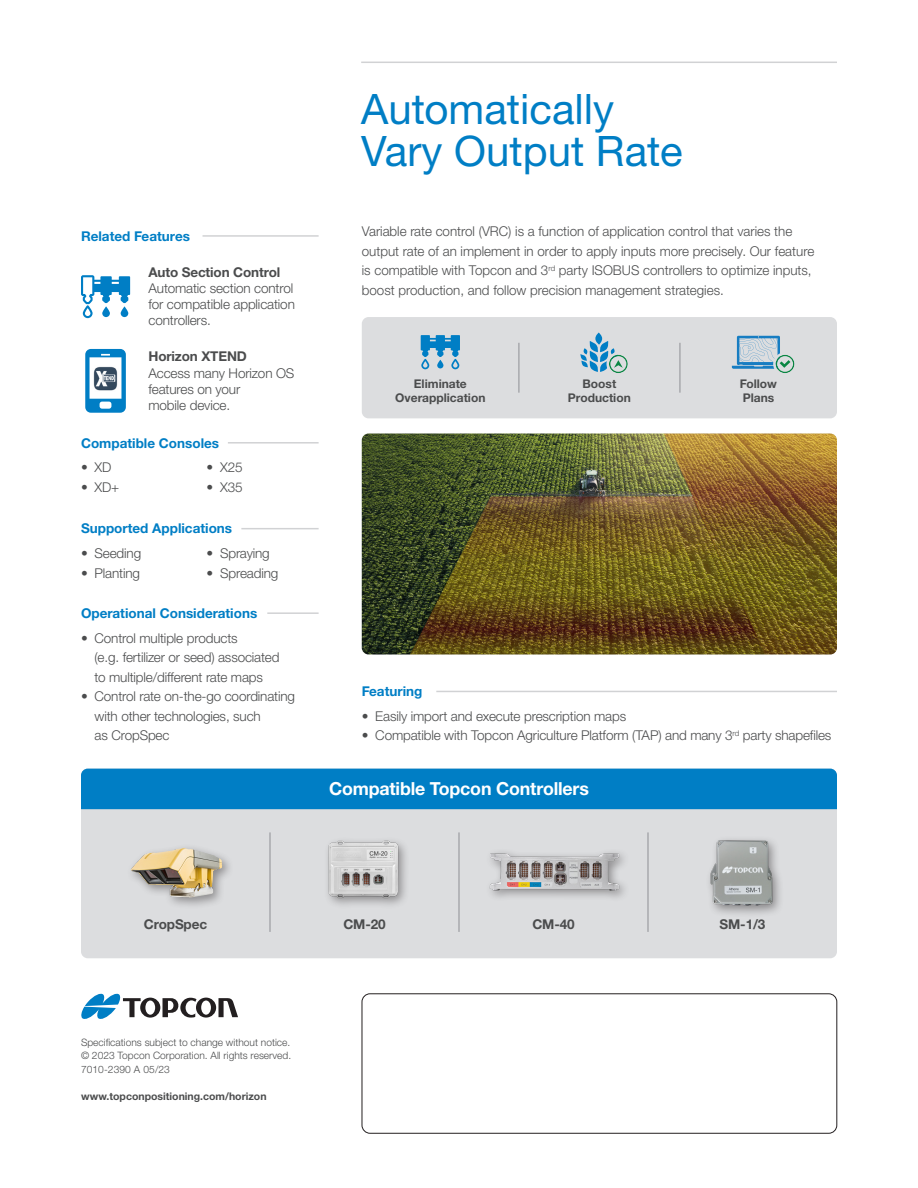
<style>
.page{position:relative;width:918px;height:1188px;background:#fff}
.page>*{position:absolute;margin:0;border:0;box-sizing:border-box;transform-origin:0 0}
.t1{font:42px/42px "Helvetica Neue LTW1 G";color:#007ec5}
.Paragraph_1{font:700 18px "Helvetica Neue LTW1 G";letter-spacing:-.01em;color:#fff}
.Paragraph_1-2{font:300 13.5px/19.5px "Helvetica Neue LTW1 G";letter-spacing:-.01em;color:#4b4c4d}
.t2{font:700 13.5px "Helvetica Neue LTW1 G";color:#007ec5}
.t3{font:700 13.5px "Helvetica Neue LTW1 G";letter-spacing:-.01em;color:#4b4c4d}
.t4{font:700 12px "Helvetica Neue LTW1 G";color:#4b4c4d}
.t5{font:700 10.5px "Helvetica Neue LTW1 G";color:#4b4c4d}
.t6{font:300 10.2px/13.5px "Helvetica Neue LTW1 G";color:#4b4c4d}
</style>
<div class="page">
<svg style="left:81px;top:994px;width:157px;height:25px"></svg>
<div style="left:362px;top:994px;width:475px;height:139px;border:1px solid #231f20;border-radius:8px"></div>
<div style="left:81px;top:769px;width:756px;height:189px;background:#dcdddf;border-radius:7px"></div>
<div style="left:362px;top:317px;width:475px;height:101px;background:#dcdddf;border-radius:7px"></div>
<hr style="left:361px;top:62px;width:476px;height:1px;background:#d1d2d4">
<hr style="left:436px;top:691px;width:401px;height:1px;background:#d1d2d4">
<hr style="left:203px;top:235px;width:116px;height:2px;background:#d1d2d4">
<hr style="left:228px;top:442px;width:91px;height:2px;background:#d1d2d4">
<hr style="left:241px;top:528px;width:78px;height:1px;background:#d1d2d4">
<hr style="left:267px;top:612px;width:52px;height:2px;background:#d1d2d4">
<svg style="left:85px;top:349px;width:41px;height:64px"></svg>
<img style="left:489px;top:852px;width:136px;height:46px">
<img style="left:709px;top:839px;width:71px;height:75px">
<img style="left:327px;top:840px;width:79px;height:64px">
<hr style="left:647px;top:832px;width:2px;height:100px;background:#a8a9ad">
<hr style="left:518px;top:343px;width:2px;height:50px;background:#a8a9ad">
<hr style="left:679px;top:343px;width:2px;height:50px;background:#a8a9ad">
<hr style="left:458px;top:832px;width:2px;height:100px;background:#a8a9ad">
<hr style="left:269px;top:832px;width:2px;height:100px;background:#a8a9ad">
<div style="left:81px;top:769px;width:756px;height:40px;background:#007ec5"></div>
<img style="left:362px;top:434px;width:475px;height:220px">
<svg style="left:81px;top:275px;width:49px;height:43px"></svg>
<div style="left:126px;top:843px;width:109px;height:67px;background:#231f20;opacity:.45"></div>
<img style="left:129px;top:848px;width:93px;height:50px">
<svg style="left:732px;top:336px;width:62px;height:37px"></svg>
<div style="left:773px;top:352px;width:24px;height:24px;border:2px solid #dcdddf;border-radius:50%"></div>
<div style="left:595px;top:333px;width:7px;height:12px;background:#007ec5;border-radius:50%"></div>
<div style="left:606px;top:352px;width:24px;height:24px;border:2px solid #dcdddf;border-radius:50%"></div>
<svg style="left:580px;top:341px;width:48px;height:32px"></svg>
<svg style="left:421px;top:335px;width:39px;height:34px"></svg>
<p class="t2" style="left:81px;top:228px;width:110px">Related Features</p>
<p class="t3" style="left:149px;top:264px;width:133px">Auto Section Control</p>
<p class="Paragraph_1-2" style="left:149px;top:280px;width:148px;line-height:16.2px">Automatic section control for compatible application controllers.</p>
<p class="t3" style="left:148px;top:348px;width:100px">Horizon XTEND</p>
<p class="Paragraph_1-2" style="left:148px;top:365px;width:147px;line-height:16.2px">Access many Horizon OS features on your</p>
<p class="Paragraph_1-2" style="left:148px;top:395px;width:83px">mobile device.</p>
<p class="t2" style="left:81px;top:434px;width:140px">Compatible Consoles</p>
<p class="Paragraph_1-2" style="left:81px;top:458px;width:32px">• XD</p>
<p class="Paragraph_1-2" style="left:81px;top:477px;width:40px">• XD+</p>
<p class="Paragraph_1-2" style="left:207px;top:458px;width:37px">• X25</p>
<p class="Paragraph_1-2" style="left:207px;top:477px;width:37px">• X35</p>
<p class="t2" style="left:81px;top:520px;width:153px">Supported Applications</p>
<p class="Paragraph_1-2" style="left:81px;top:544px;width:62px">• Seeding</p>
<p class="Paragraph_1-2" style="left:81px;top:563px;width:61px">• Planting</p>
<p class="Paragraph_1-2" style="left:207px;top:544px;width:65px">• Spraying</p>
<p class="Paragraph_1-2" style="left:207px;top:563px;width:73px">• Spreading</p>
<p class="t2" style="left:81px;top:605px;width:178px">Operational Considerations</p>
<p class="Paragraph_1-2" style="left:95px;top:628px;width:186px;text-indent:-14px">• Control multiple products<br>(e.g. fertilizer or seed) associated to multiple/different rate maps</p>
<p class="Paragraph_1-2" style="left:95px;top:687px;width:202px;text-indent:-14px">• Control rate on-the-go coordinating with other technologies, such<br>as CropSpec</p>
<p class="t1" style="left:361px;top:87px;width:323px">Automatically<br>Vary Output Rate</p>
<p class="Paragraph_1-2" style="left:362px;top:222px;width:432px">Variable rate control (VRC) is a function of application control that varies the</p>
<p class="Paragraph_1-2" style="left:362px;top:241px;width:454px">output rate of an implement in order to apply inputs more precisely. Our feature</p>
<p class="Paragraph_1-2" style="left:362px;top:261px;width:451px">is compatible with Topcon and 3<sup>rd</sup> party ISOBUS controllers to optimize inputs, boost production, and follow precision management strategies.</p>
<p class="t4" style="left:414px;top:376px;width:54px">Eliminate</p>
<p class="t4" style="left:395px;top:391px;width:92px">Overapplication</p>
<p class="t4" style="left:583px;top:376px;width:35px">Boost</p>
<p class="t4" style="left:568px;top:391px;width:64px">Production</p>
<p class="t4" style="left:740px;top:376px;width:39px">Follow</p>
<p class="t4" style="left:743px;top:391px;width:33px">Plans</p>
<p class="t2" style="left:362px;top:683px;width:62px">Featuring</p>
<p class="Paragraph_1-2" style="left:362px;top:706px;width:266px">• Easily import and execute prescription maps</p>
<p class="Paragraph_1-2" style="left:362px;top:726px;width:471px">• Compatible with Topcon Agriculture Platform (TAP) and many 3<sup>rd</sup> party shapefiles</p>
<p class="Paragraph_1" style="left:329px;top:778px;width:261px">Compatible Topcon Controllers</p>
<p class="t3" style="left:144px;top:915px;width:65px">CropSpec</p>
<p class="t3" style="left:343px;top:915px;width:44px">CM-20</p>
<p class="t3" style="left:532px;top:915px;width:44px">CM-40</p>
<p class="t3" style="left:720px;top:915px;width:47px">SM-1/3</p>
<p class="t6" style="left:81px;top:1036px;width:211px">Specifications subject to change without notice.</p>
<p class="t6" style="left:81px;top:1049px;width:212px">© 2023 Topcon Corporation. All rights reserved.<br>7010-2390 A 05/23</p>
<p class="t5" style="left:81px;top:1089px;width:187px">www.topconpositioning.com/horizon</p>
</div>
